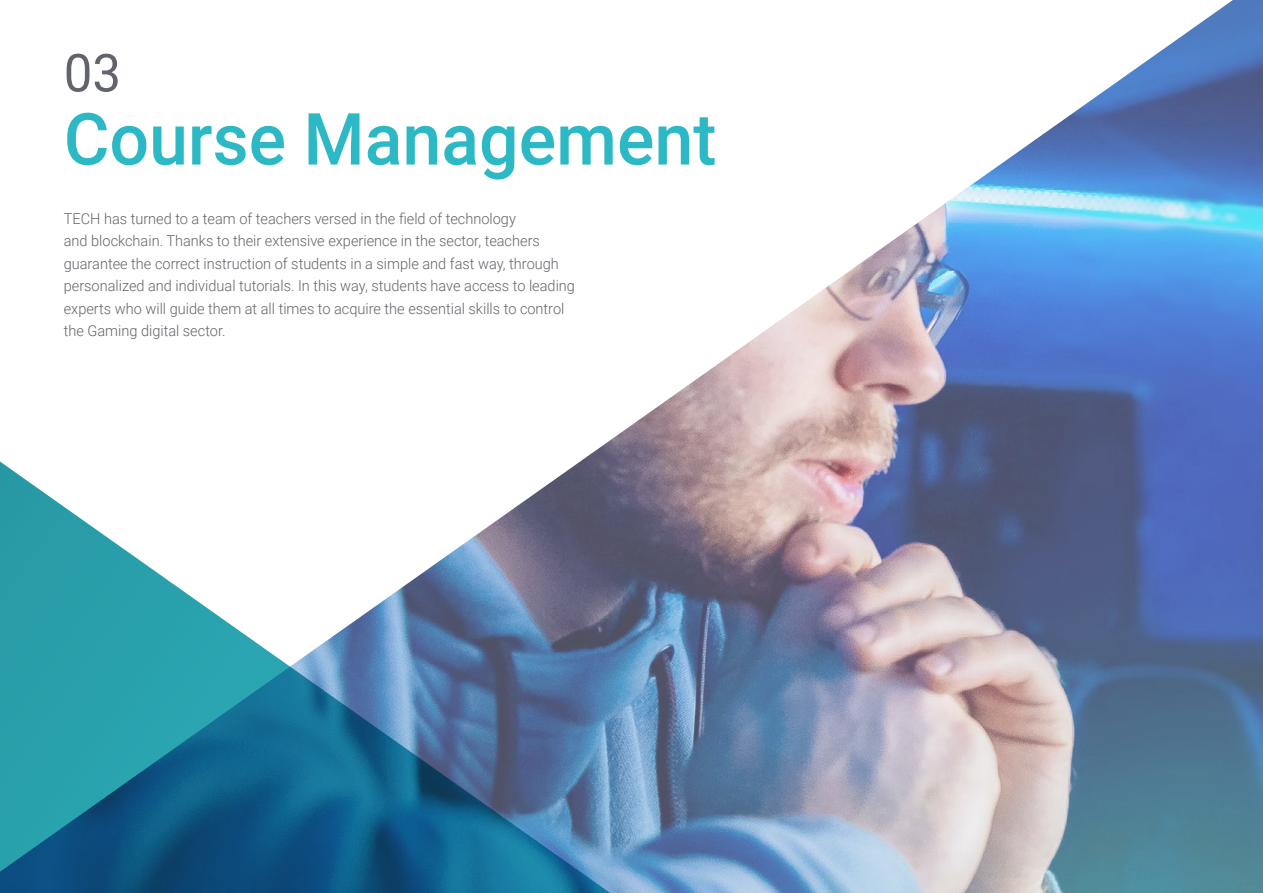
<style>
.page{position:relative;width:1263px;height:893px;background:#fff}
.page>*{position:absolute;margin:0;border:0;box-sizing:border-box;transform-origin:0 0}
.t1{font:500 72px "Roboto";color:#2db8c5}
.t2{font:52.5px "Roboto";color:#61646a}
.t3{font:300 15px/22.5px "Roboto";color:#61646a}
</style>
<div class="page">
<img style="left:602px;top:0;width:661px;height:893px">
<svg style="left:0;top:446px;width:640px;height:447px"></svg>
<h2 class="t2" style="left:64px;top:36px;width:59px">03</h2>
<h1 class="t1" style="left:64px;top:89px;width:654px">Course Management</h1>
<p class="t3" style="left:64px;top:207px;width:513px">TECH has turned to a team of teachers versed in the field of technology<br>and blockchain. Thanks to their extensive experience in the sector, teachers guarantee the correct instruction of students in a simple and fast way, through personalized and individual tutorials. In this way, students have access to leading experts who will guide them at all times to acquire the essential skills to control the Gaming digital sector.</p>
</div>
